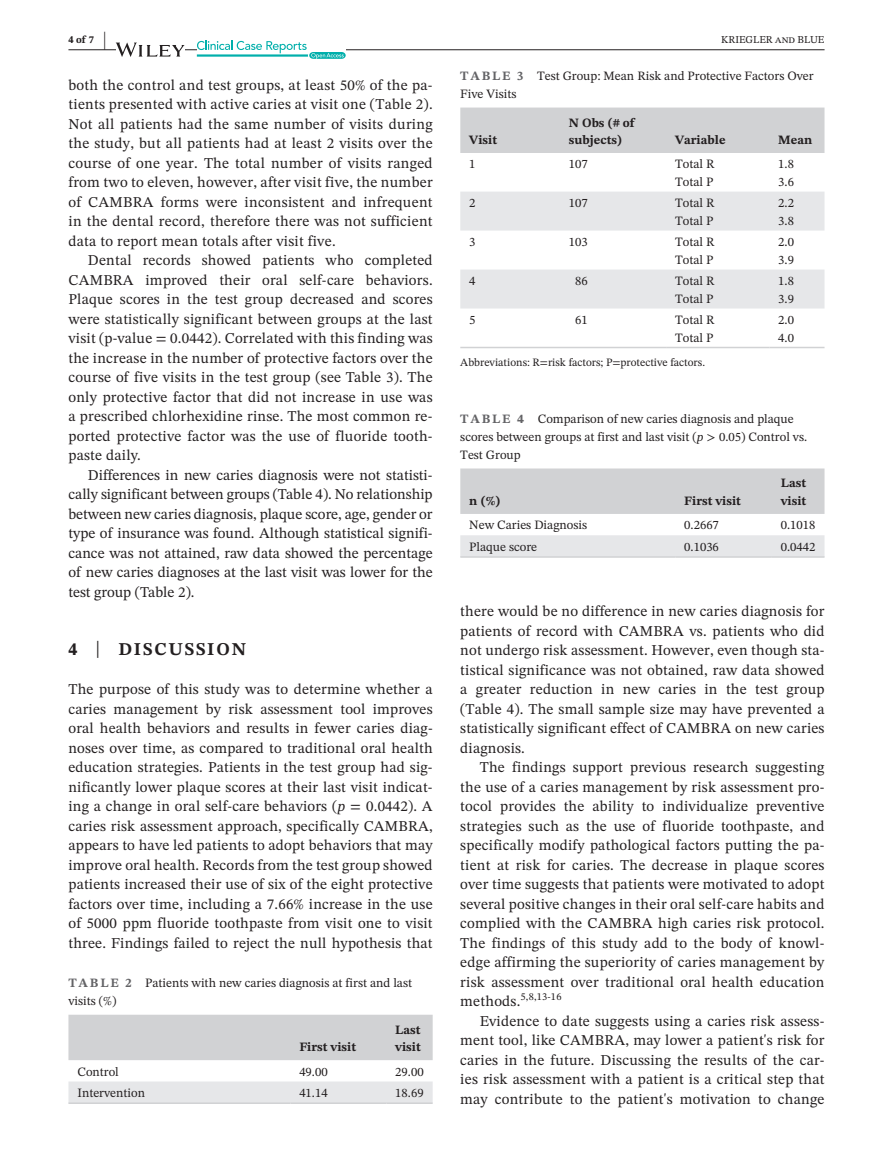
<style>
.page{position:relative;width:893px;height:1174px;background:#fff}
.page>*{position:absolute;margin:0;border:0;box-sizing:border-box;transform-origin:0 0}
.t1{font:700 18px "STIX Two Text";letter-spacing:.1em;color:#231f20}
.t2{font:15px/19.5px "STIX Two Text";letter-spacing:.015em;color:#231f20;text-align:justify}
.t3{font:12.75px/17.2px "STIX Two Text";color:#231f20}
.t4{font:700 12.75px/17.2px "STIX Two Text";color:#231f20}
.t5{font:11.25px "STIX Two Text";color:#231f20}
.t6{font:10.5px "STIX Two Text";color:#231f20}
.t7{font:700 10.5px "STIX Two Text";color:#231f20}
.s1{font-size:21px}
.s2{font-weight:700;color:#636366}
.s3{font-style:italic}
.s4{font-weight:400;font-size:23.7px}
</style>
<div class="page">
<hr style="left:68px;top:49px;width:756px;height:1px;background:#231f20">
<svg style="left:116px;top:43px;width:69px;height:14px"></svg>
<svg style="left:197px;top:41px;width:149px;height:18px"></svg>
<div style="left:68px;top:1014px;width:365px;height:46px;background:#d1d2d4"></div>
<div style="left:68px;top:1081px;width:365px;height:21px;background:#e6e7e9"></div>
<hr style="left:68px;top:1102px;width:222px;height:2px;background:#d1d2d4">
<hr style="left:290px;top:1102px;width:96px;height:2px;background:#d1d2d4">
<hr style="left:386px;top:1102px;width:47px;height:2px;background:#d1d2d4">
<div style="left:460px;top:108px;width:364px;height:45px;background:#d1d2d4"></div>
<svg style="left:460px;top:192px;width:364px;height:116px;fill:#e6e7e9"></svg>
<hr style="left:460px;top:347px;width:100px;height:1px;background:#d1d2d4">
<hr style="left:560px;top:347px;width:106px;height:1px;background:#d1d2d4">
<hr style="left:666px;top:347px;width:103px;height:1px;background:#d1d2d4">
<hr style="left:769px;top:347px;width:55px;height:1px;background:#d1d2d4">
<div style="left:460px;top:468px;width:364px;height:46px;background:#d1d2d4"></div>
<div style="left:460px;top:535px;width:364px;height:21px;background:#e6e7e9"></div>
<hr style="left:460px;top:556px;width:215px;height:2px;background:#d1d2d4">
<hr style="left:675px;top:556px;width:97px;height:2px;background:#d1d2d4">
<hr style="left:772px;top:556px;width:52px;height:2px;background:#d1d2d4">
<p class="t7" style="left:68px;top:32px;width:39px">4 of 7 <span class="s1">|</span></p>
<p class="t6" style="left:721px;top:32px;width:105px">KRIEGLER and BLUE</p>
<p class="t2" style="left:68px;top:75px;width:366px">both the control and test groups, at least 50% of the pa&shy;tients presented with active caries at visit one (Table 2).<br>Not all patients had the same number of visits during the study, but all patients had at least 2 visits over the course of one year. The total number of visits ranged from two to eleven, however, after visit five, the number of CAMBRA forms were inconsistent and infrequent in the dental record, therefore there was not sufficient data to report mean totals after visit five.</p>
<p class="t2" style="left:68px;top:250px;width:366px;text-indent:20px">Dental records showed patients who completed CAMBRA improved their oral self-care behaviors.<br>Plaque scores in the test group decreased and scores were statistically significant between groups at the last visit (p-value = 0.0442). Correlated with this finding was the increase in the number of protective factors over the course of five visits in the test group (see Table 3). The only protective factor that did not increase in use was a prescribed chlorhexidine rinse. The most common re&shy;ported protective factor was the use of fluoride tooth&shy;paste daily.</p>
<p class="t2" style="left:68px;top:465px;width:366px;text-indent:20px">Differences in new caries diagnosis were not statisti&shy;cally significant between groups (Table 4). No relationship between new caries diagnosis, plaque score, age, gender or type of insurance was found. Although statistical signifi&shy;cance was not attained, raw data showed the percentage of new caries diagnoses at the last visit was lower for the test group (Table 2).</p>
<p class="t3" style="left:460px;top:66px;width:355px;line-height:18px"><span class="s2">TABLE 3</span> Test Group: Mean Risk and Protective Factors Over<br>Five Visits</p>
<p class="t4" style="left:469px;top:131px;width:29px">Visit</p>
<p class="t4" style="left:569px;top:114px;width:67px">N Obs (# of subjects)</p>
<p class="t4" style="left:675px;top:131px;width:52px">Variable</p>
<p class="t4" style="left:778px;top:131px;width:36px">Mean</p>
<p class="t3" style="left:469px;top:155px;width:8px">1</p>
<p class="t3" style="left:569px;top:155px;width:20px">107</p>
<p class="t3" style="left:675px;top:155px;width:41px">Total R<br>Total P</p>
<p class="t3" style="left:778px;top:155px;width:17px">1.8<br>3.6</p>
<p class="t3" style="left:469px;top:194px;width:8px">2</p>
<p class="t3" style="left:569px;top:194px;width:20px">107</p>
<p class="t3" style="left:675px;top:194px;width:41px">Total R<br>Total P</p>
<p class="t3" style="left:778px;top:194px;width:17px">2.2<br>3.8</p>
<p class="t3" style="left:469px;top:233px;width:8px">3</p>
<p class="t3" style="left:569px;top:233px;width:20px">103</p>
<p class="t3" style="left:675px;top:233px;width:41px">Total R<br>Total P</p>
<p class="t3" style="left:778px;top:233px;width:17px">2.0<br>3.9</p>
<p class="t3" style="left:469px;top:272px;width:8px">4</p>
<p class="t3" style="left:575px;top:272px;width:14px">86</p>
<p class="t3" style="left:675px;top:272px;width:41px">Total R<br>Total P</p>
<p class="t3" style="left:778px;top:272px;width:17px">1.8<br>3.9</p>
<p class="t3" style="left:469px;top:311px;width:8px">5</p>
<p class="t3" style="left:575px;top:311px;width:14px">61</p>
<p class="t3" style="left:675px;top:311px;width:41px">Total R<br>Total P</p>
<p class="t3" style="left:778px;top:311px;width:17px">2.0<br>4.0</p>
<p class="t5" style="left:460px;top:354px;width:246px">Abbreviations: R=risk factors; P=protective factors.</p>
<p class="t3" style="left:460px;top:409px;width:348px;line-height:18px"><span class="s2">TABLE 4</span> Comparison of new caries diagnosis and plaque scores between groups at first and last visit (<span class="s3">p</span> &gt; 0.05) Control vs.<br>Test Group</p>
<p class="t4" style="left:469px;top:492px;width:33px">n (%)</p>
<p class="t4" style="left:684px;top:492px;width:58px">First visit</p>
<p class="t4" style="left:781px;top:475px;width:27px">Last visit</p>
<p class="t3" style="left:469px;top:516px;width:119px">New Caries Diagnosis</p>
<p class="t3" style="left:684px;top:516px;width:36px">0.2667</p>
<p class="t3" style="left:781px;top:516px;width:36px">0.1018</p>
<p class="t3" style="left:469px;top:538px;width:69px">Plaque score</p>
<p class="t3" style="left:684px;top:538px;width:36px">0.1036</p>
<p class="t3" style="left:781px;top:538px;width:36px">0.0442</p>
<p class="t1" style="left:68px;top:636px;width:179px">4 <span class="s4">|</span> DISCUSSION</p>
<p class="t2" style="left:68px;top:679px;width:366px">The purpose of this study was to determine whether a caries management by risk assessment tool improves oral health behaviors and results in fewer caries diag&shy;noses over time, as compared to traditional oral health education strategies. Patients in the test group had sig&shy;nificantly lower plaque scores at their last visit indicat&shy;ing a change in oral self-care behaviors (<span class="s3">p</span> = 0.0442). A caries risk assessment approach, specifically CAMBRA, appears to have led patients to adopt behaviors that may improve oral health. Records from the test group showed patients increased their use of six of the eight protective factors over time, including a 7.66% increase in the use of 5000 ppm fluoride toothpaste from visit one to visit three. Findings failed to reject the null hypothesis that</p>
<p class="t3" style="left:68px;top:973px;width:345px;line-height:18px"><span class="s2">TABLE 2</span> Patients with new caries diagnosis at first and last visits (%)</p>
<p class="t4" style="left:299px;top:1038px;width:58px">First visit</p>
<p class="t4" style="left:395px;top:1021px;width:27px">Last visit</p>
<p class="t3" style="left:77px;top:1062px;width:43px">Control</p>
<p class="t3" style="left:299px;top:1062px;width:30px">49.00</p>
<p class="t3" style="left:395px;top:1062px;width:30px">29.00</p>
<p class="t3" style="left:77px;top:1084px;width:69px">Intervention</p>
<p class="t3" style="left:299px;top:1084px;width:30px">41.14</p>
<p class="t3" style="left:395px;top:1084px;width:30px">18.69</p>
<p class="t2" style="left:460px;top:601px;width:366px">there would be no difference in new caries diagnosis for patients of record with CAMBRA vs. patients who did not undergo risk assessment. However, even though sta&shy;tistical significance was not obtained, raw data showed a greater reduction in new caries in the test group (Table 4). The small sample size may have prevented a statistically significant effect of CAMBRA on new caries diagnosis.</p>
<p class="t2" style="left:460px;top:757px;width:366px;text-indent:20px">The findings support previous research suggesting the use of a caries management by risk assessment pro&shy;tocol provides the ability to individualize preventive strategies such as the use of fluoride toothpaste, and specifically modify pathological factors putting the pa&shy;tient at risk for caries. The decrease in plaque scores over time suggests that patients were motivated to adopt several positive changes in their oral self-care habits and complied with the CAMBRA high caries risk protocol.<br>The findings of this study add to the body of knowl&shy;edge affirming the superiority of caries management by risk assessment over traditional oral health education methods.</p>
<p class="t6" style="left:521px;top:988px;width:42px">5,8,13-16</p>
<p class="t2" style="left:460px;top:1011px;width:366px;text-indent:20px">Evidence to date suggests using a caries risk assess&shy;ment tool, like CAMBRA, may lower a patient's risk for caries in the future. Discussing the results of the car&shy;ies risk assessment with a patient is a critical step that may contribute to the patient's motivation to change</p>
</div>
